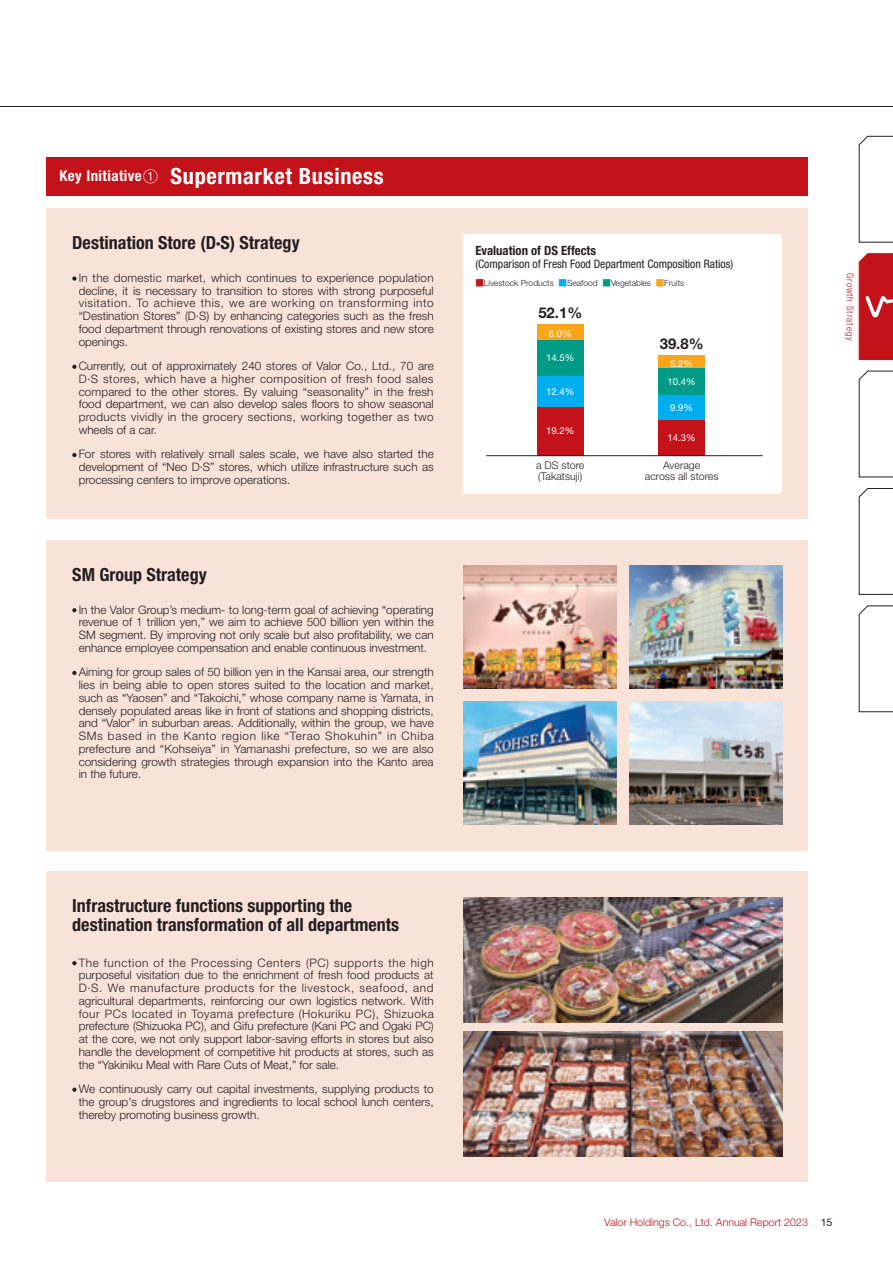
<style>
.page{position:relative;width:893px;height:1263px;background:#fff}
.page>*{position:absolute;margin:0;border:0;box-sizing:border-box;transform-origin:0 0}
.t1{font:700 condensed 22.35px "Helvetica Neue LT Std";letter-spacing:.03em;color:#fff}
.t2{font:700 condensed 18px/19.2px "Helvetica Neue LT Std";color:#231f20}
.t3{font:700 14.85px "Helvetica Neue LT Std";color:#231f20}
.t4{font:700 condensed 12.75px "Helvetica Neue LT Std";color:#231f20}
.t5{font:300 11.7px/12.8px "Helvetica Neue LT Std";color:#231f20;text-align:justify}
.t6{font:condensed 11.7px "Helvetica Neue LT Std";color:#231f20}
.t7{font:300 10.65px/10.6px "Helvetica Neue LT Std";color:#231f20}
.t8{font:300 10.65px "Helvetica Neue LT Std";color:#c4121a}
.t9{font:9.6px/18.8px "Helvetica Neue LT Std";color:#fff}
.t10{font:300 condensed 9.6px "Helvetica Neue LT Std";letter-spacing:.1em;color:#c4121a}
.t11{font:300 8.55px "Helvetica Neue LT Std";color:#231f20}
.s1{font-size:14.85px}
.s2{font-family:"UD Shin Go Pro";font-weight:400;font-stretch:normal;font-size:14.85px}
.s3{font-family:"UD Shin Go Pro";font-weight:400;color:#c4121a}
.s4{font-family:"UD Shin Go Pro";font-weight:400;color:#00aeef}
.s5{font-family:"UD Shin Go Pro";font-weight:400;color:#009b87}
.s6{font-family:"UD Shin Go Pro";font-weight:400;color:#f9a51b}
.s7{font-weight:400;color:#231f20}
</style>
<div class="page">
<div style="left:47px;top:208px;width:761px;height:311px;background:#f9e3d9"></div>
<div style="left:47px;top:540px;width:761px;height:310px;background:#f9e3d9"></div>
<div style="left:47px;top:872px;width:761px;height:310px;background:#f9e3d9"></div>
<div style="left:463px;top:234px;width:319px;height:259px;background:#fff"></div>
<div style="left:537px;top:325px;width:47px;height:15px;background:#f9a51b"></div>
<div style="left:537px;top:340px;width:47px;height:36px;background:#009b87"></div>
<div style="left:537px;top:376px;width:47px;height:31px;background:#00aeef"></div>
<div style="left:537px;top:407px;width:47px;height:48px;background:#c4121a"></div>
<div style="left:658px;top:356px;width:47px;height:13px;background:#f9a51b"></div>
<div style="left:658px;top:369px;width:47px;height:26px;background:#009b87"></div>
<div style="left:658px;top:395px;width:47px;height:25px;background:#00aeef"></div>
<div style="left:658px;top:420px;width:47px;height:35px;background:#c4121a"></div>
<hr style="left:486px;top:455px;width:277px;height:1px;background:#231f20">
<svg style="left:859px;top:136px;width:34px;height:107px"></svg>
<svg style="left:859px;top:370px;width:34px;height:107px"></svg>
<svg style="left:859px;top:488px;width:34px;height:107px"></svg>
<svg style="left:859px;top:605px;width:34px;height:107px"></svg>
<svg style="left:859px;top:253px;width:34px;height:107px;background:#c72028"></svg>
<hr style="left:0;top:106px;width:893px;height:1px;background:#231f20">
<div style="left:47px;top:157px;width:761px;height:39px;background:#c4121a"></div>
<img style="left:463px;top:566px;width:154px;height:123px">
<img style="left:463px;top:702px;width:154px;height:123px">
<img style="left:629px;top:566px;width:153px;height:123px">
<img style="left:629px;top:702px;width:153px;height:123px">
<svg style="left:72px;top:276px;width:5px;height:5px"></svg>
<svg style="left:72px;top:365px;width:5px;height:4px"></svg>
<svg style="left:72px;top:453px;width:5px;height:4px"></svg>
<svg style="left:72px;top:608px;width:5px;height:4px"></svg>
<svg style="left:72px;top:671px;width:5px;height:4px"></svg>
<svg style="left:72px;top:961px;width:5px;height:4px"></svg>
<svg style="left:72px;top:1087px;width:5px;height:5px"></svg>
<img style="left:463px;top:897px;width:319px;height:126px">
<img style="left:463px;top:1031px;width:319px;height:126px">
<h1 class="t1" style="left:60px;top:162px;width:326px"><span class="s1">Key Initiative</span><span class="s2">①</span> Supermarket Business</h1>
<h2 class="t2" style="left:72px;top:233px;width:229px">Destination Store (D·S) Strategy</h2>
<p class="t5" style="left:79px;top:271px;width:357px">In the domestic market, which continues to experience population decline, it is necessary to transition to stores with strong purposeful visitation. To achieve this, we are working on transforming into “Destination Stores” (D·S) by enhancing categories such as the fresh food department through renovations of existing stores and new store openings.</p>
<p class="t5" style="left:79px;top:359px;width:357px">Currently, out of approximately 240 stores of Valor Co., Ltd., 70 are D·S stores, which have a higher composition of fresh food sales compared to the other stores. By valuing “seasonality” in the fresh food department, we can also develop sales floors to show seasonal products vividly in the grocery sections, working together as two wheels of a car.</p>
<p class="t5" style="left:79px;top:448px;width:357px">For stores with relatively small sales scale, we have also started the development of “Neo D·S” stores, which utilize infrastructure such as processing centers to improve operations.</p>
<h2 class="t2" style="left:72px;top:564px;width:136px">SM Group Strategy</h2>
<p class="t5" style="left:79px;top:603px;width:357px">In the Valor Group’s medium- to long-term goal of achieving “operating revenue of 1 trillion yen,” we aim to achieve 500 billion yen within the SM segment. By improving not only scale but also profitability, we can enhance employee compensation and enable continuous investment.</p>
<p class="t5" style="left:79px;top:665px;width:357px">Aiming for group sales of 50 billion yen in the Kansai area, our strength lies in being able to open stores suited to the location and market, such as “Yaosen” and “Takoichi,” whose company name is Yamata, in densely populated areas like in front of stations and shopping districts, and “Valor” in suburban areas. Additionally, within the group, we have SMs based in the Kanto region like “Terao Shokuhin” in Chiba prefecture and “Kohseiya” in Yamanashi prefecture, so we are also considering growth strategies through expansion into the Kanto area in the future.</p>
<p class="t4" style="left:475px;top:243px;width:122px">Evaluation of DS Effects</p>
<p class="t6" style="left:475px;top:257px;width:259px">(Comparison of Fresh Food Department Composition Ratios)</p>
<p class="t11" style="left:475px;top:278px;width:210px"><span class="s3">■</span>Livestock Products <span class="s4">■</span>Seafood <span class="s5">■</span>Vegetables <span class="s6">■</span>Fruits</p>
<p class="t3" style="left:538px;top:303px;width:45px">52.1%</p>
<p class="t9" style="left:549px;top:324px;width:24px">6.0%</p>
<p class="t9" style="left:546px;top:348px;width:30px">14.5%</p>
<p class="t9" style="left:546px;top:382px;width:30px">12.4%</p>
<p class="t9" style="left:546px;top:421px;width:30px">19.2%</p>
<p class="t7" style="left:536px;top:460px;width:50px">a DS store (Takatsuji)</p>
<p class="t3" style="left:660px;top:334px;width:45px">39.8%</p>
<p class="t9" style="left:668px;top:354px;width:30px">5.2%<br>10.4%</p>
<p class="t9" style="left:670px;top:398px;width:24px">9.9%</p>
<p class="t9" style="left:668px;top:428px;width:30px">14.3%</p>
<p class="t7" style="left:645px;top:460px;width:75px;text-align:center">Average<br>across all stores</p>
<p class="t10" style="left:856px;top:273px;width:69px;rotate:90deg">Growth Strategy</p>
<h2 class="t2" style="left:72px;top:896px;width:328px">Infrastructure functions supporting the destination transformation of all departments</h2>
<p class="t5" style="left:79px;top:956px;width:357px">The function of the Processing Centers (PC) supports the high purposeful visitation due to the enrichment of fresh food products at D·S. We manufacture products for the livestock, seafood, and agricultural departments, reinforcing our own logistics network. With four PCs located in Toyama prefecture (Hokuriku PC), Shizuoka prefecture (Shizuoka PC), and Gifu prefecture (Kani PC and Ogaki PC) at the core, we not only support labor-saving efforts in stores but also handle the development of competitive hit products at stores, such as the “Yakiniku Meal with Rare Cuts of Meat,” for sale.</p>
<p class="t5" style="left:79px;top:1082px;width:357px">We continuously carry out capital investments, supplying products to the group's drugstores and ingredients to local school lunch centers, thereby promoting business growth.</p>
<p class="t8" style="left:604px;top:1216px;width:230px">Valor Holdings Co., Ltd. Annual Report 2023 <span class="s7">15</span></p>
</div>
